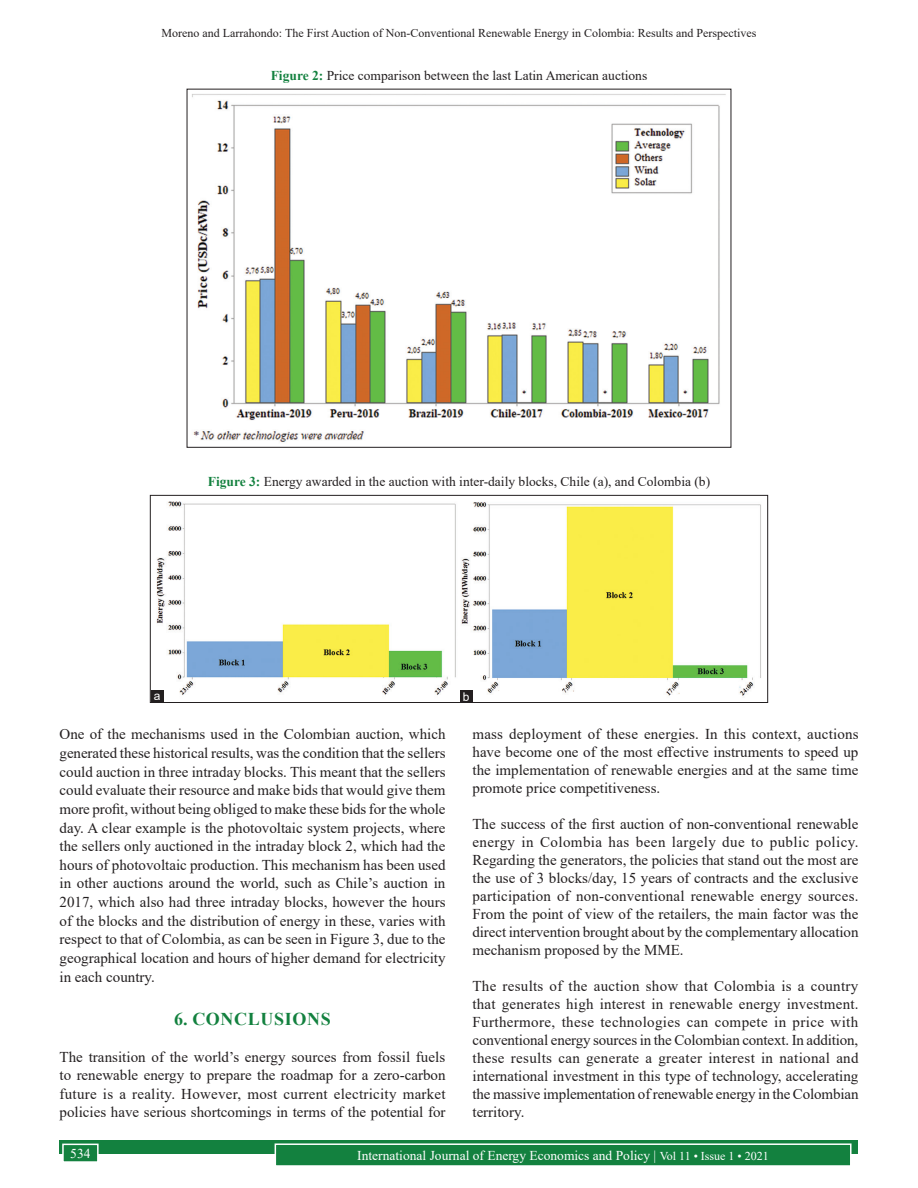
<style>
.page{position:relative;width:918px;height:1188px;background:#fff}
.page>*{position:absolute;margin:0;border:0;box-sizing:border-box;transform-origin:0 0}
.t1{font:700 18px "Times New Roman";letter-spacing:.035em;color:#13813f}
.TX{font:15px/18px "Times New Roman";color:#231f20;text-align:justify}
.FGC{font:13.5px "Times New Roman";color:#231f20}
.t2{font:13.5px "Times New Roman";color:#fff}
.t3{font:12px "Times New Roman";color:#231f20}
.LABEL{font:12px "Arial";color:#fff}
.s1{font-weight:700;color:#13813f}
.s2{font-size:12px}
</style>
<div class="page">
<div style="left:60px;top:1140px;width:798px;height:13px;background:#13813f"></div>
<div style="left:275px;top:1144px;width:576px;height:22px;background:#13813f"></div>
<div style="left:275px;top:1143px;width:577px;height:24px;border:2px solid #fff"></div>
<div style="left:63px;top:1144px;width:35px;height:18px;background:#13813f"></div>
<div style="left:62px;top:1144px;width:37px;height:19px;border:2px solid #fff"></div>
<img style="left:192px;top:94px;width:534px;height:348px">
<img style="left:156px;top:501px;width:605px;height:200px">
<div style="left:150px;top:495px;width:618px;height:208px;border:1px solid #231f20"></div>
<div style="left:460px;top:690px;width:12px;height:13px;background:#231f20"></div>
<div style="left:151px;top:690px;width:13px;height:13px;background:#231f20"></div>
<p class="t3" style="left:162px;top:25px;width:596px">Moreno and Larrahondo: The First Auction of Non-Conventional Renewable Energy in Colombia: Results and Perspectives</p>
<p class="FGC" style="left:271px;top:66px;width:378px"><span class="s1">Figure 2:</span> Price comparison between the last Latin American auctions</p>
<p class="FGC" style="left:208px;top:472px;width:504px"><span class="s1">Figure 3:</span> Energy awarded in the auction with inter-daily blocks, Chile (a), and Colombia (b)</p>
<p class="LABEL" style="left:154px;top:687px;width:8px">a</p>
<p class="LABEL" style="left:463px;top:688px;width:8px">b</p>
<p class="TX" style="left:60px;top:725px;width:387px;line-height:18.6px">One of the mechanisms used in the Colombian auction, which generated these historical results, was the condition that the sellers could auction in three intraday blocks. This meant that the sellers could evaluate their resource and make bids that would give them more profit, without being obliged to make these bids for the whole day. A clear example is the photovoltaic system projects, where the sellers only auctioned in the intraday block 2, which had the hours of photovoltaic production. This mechanism has been used in other auctions around the world, such as Chile’s auction in 2017, which also had three intraday blocks, however the hours of the blocks and the distribution of energy in these, varies with respect to that of Colombia, as can be seen in Figure 3, due to the geographical location and hours of higher demand for electricity in each country.</p>
<h1 class="t1" style="left:174px;top:1006px;width:158px">6. CONCLUSIONS</h1>
<p class="TX" style="left:60px;top:1047px;width:388px;line-height:18.6px">The transition of the world’s energy sources from fossil fuels to renewable energy to prepare the roadmap for a zero-carbon future is a reality. However, most current electricity market policies have serious shortcomings in terms of the potential for</p>
<p class="TX" style="left:473px;top:725px;width:388px">mass deployment of these energies. In this context, auctions have become one of the most effective instruments to speed up the implementation of renewable energies and at the same time promote price competitiveness.</p>
<p class="TX" style="left:473px;top:815px;width:388px">The success of the first auction of non-conventional renewable energy in Colombia has been largely due to public policy.<br>Regarding the generators, the policies that stand out the most are the use of 3 blocks/day, 15 years of contracts and the exclusive participation of non-conventional renewable energy sources.<br>From the point of view of the retailers, the main factor was the direct intervention brought about by the complementary allocation mechanism proposed by the MME.</p>
<p class="TX" style="left:473px;top:977px;width:388px">The results of the auction show that Colombia is a country that generates high interest in renewable energy investment.<br>Furthermore, these technologies can compete in price with conventional energy sources in the Colombian context. In addition, these results can generate a greater interest in national and international investment in this type of technology, accelerating the massive implementation of renewable energy in the Colombian territory.</p>
<p class="t2" style="left:70px;top:1144px;width:22px">534</p>
<p class="t2" style="left:357px;top:1146px;width:413px">International Journal of Energy Economics and Policy | <span class="s2">Vol 11 • Issue 1 • 2021</span></p>
</div>
